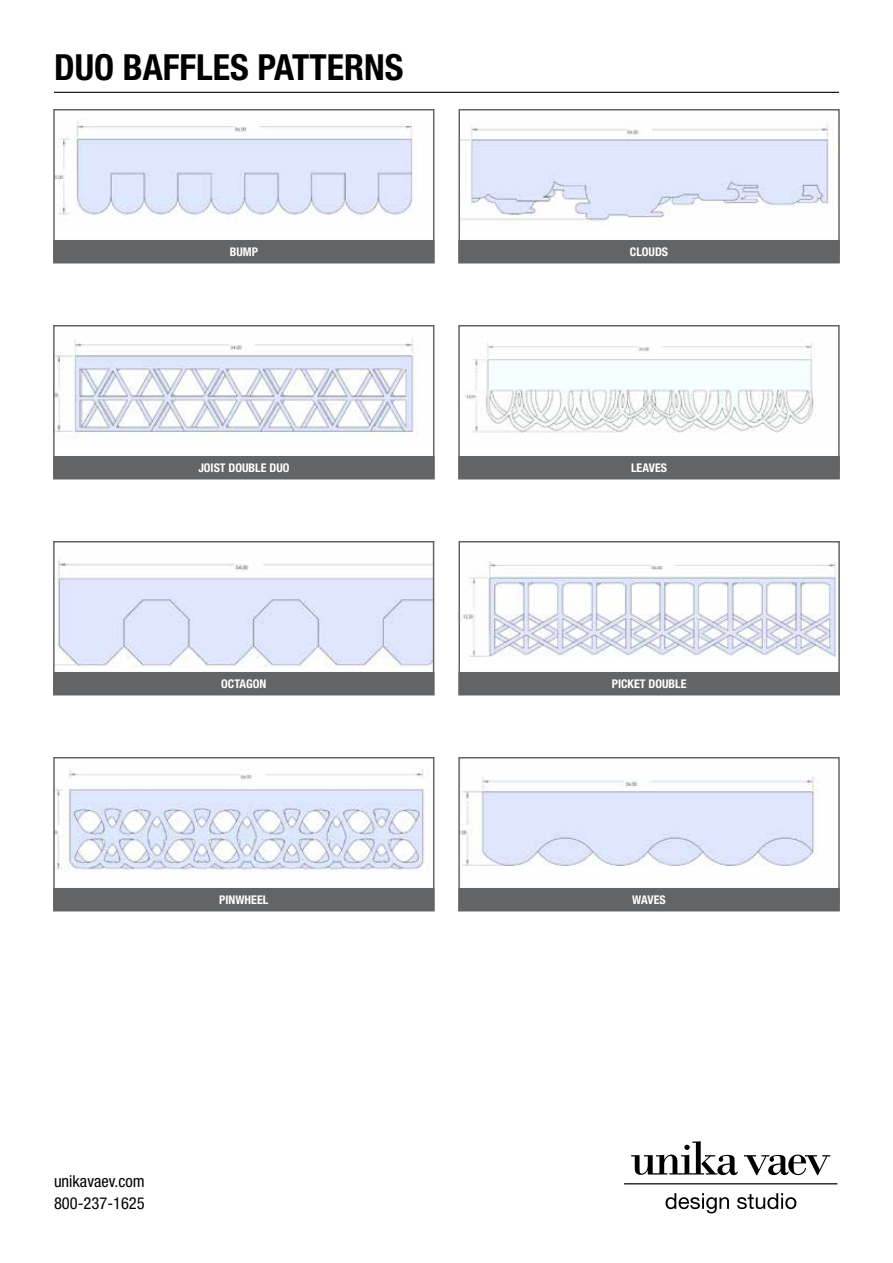
<style>
.page{position:relative;width:893px;height:1263px;background:#fff}
.page>*{position:absolute;margin:0;border:0;box-sizing:border-box;transform-origin:0 0}
.t1{font:700 condensed 36px "Helvetica Neue LT Pro";color:#000}
.t2{font:condensed 16.5px/22.4px "Helvetica Neue LT Pro";color:#000}
.t3{font:700 condensed 12px "Helvetica Neue LT Pro";color:#fff}
</style>
<div class="page">
<hr style="left:54px;top:92px;width:785px;height:1px;background:#000">
<img style="left:56px;top:121px;width:358px;height:97px">
<div style="left:53px;top:109px;width:381px;height:154px;border:2px solid #636466"></div>
<img style="left:56px;top:339px;width:362px;height:99px">
<div style="left:53px;top:325px;width:381px;height:154px;border:2px solid #636466"></div>
<img style="left:464px;top:343px;width:352px;height:90px">
<div style="left:458px;top:325px;width:382px;height:154px;border:2px solid #636466"></div>
<img style="left:463px;top:561px;width:374px;height:96px">
<div style="left:458px;top:541px;width:382px;height:154px;border:2px solid #636466"></div>
<img style="left:461px;top:777px;width:357px;height:89px">
<div style="left:458px;top:757px;width:382px;height:154px;border:2px solid #636466"></div>
<img style="left:461px;top:124px;width:373px;height:102px">
<div style="left:458px;top:109px;width:382px;height:154px;border:2px solid #636466"></div>
<img style="left:56px;top:558px;width:375px;height:109px">
<div style="left:53px;top:541px;width:381px;height:154px;border:2px solid #636466"></div>
<img style="left:56px;top:768px;width:373px;height:104px">
<div style="left:53px;top:757px;width:381px;height:154px;border:2px solid #636466"></div>
<div style="left:54px;top:241px;width:380px;height:21px;background:#636466"></div>
<div style="left:53px;top:240px;width:381px;height:23px;border:2px solid #636466"></div>
<div style="left:459px;top:241px;width:380px;height:21px;background:#636466"></div>
<div style="left:458px;top:240px;width:382px;height:23px;border:2px solid #636466"></div>
<div style="left:54px;top:673px;width:380px;height:21px;background:#636466"></div>
<div style="left:53px;top:672px;width:381px;height:23px;border:2px solid #636466"></div>
<div style="left:54px;top:457px;width:380px;height:21px;background:#636466"></div>
<div style="left:53px;top:456px;width:382px;height:23px;border:2px solid #636466"></div>
<div style="left:459px;top:457px;width:380px;height:21px;background:#636466"></div>
<div style="left:458px;top:456px;width:382px;height:23px;border:2px solid #636466"></div>
<div style="left:54px;top:889px;width:380px;height:21px;background:#636466"></div>
<div style="left:53px;top:888px;width:381px;height:23px;border:2px solid #636466"></div>
<div style="left:459px;top:889px;width:380px;height:21px;background:#636466"></div>
<div style="left:458px;top:888px;width:382px;height:23px;border:2px solid #636466"></div>
<div style="left:459px;top:673px;width:380px;height:21px;background:#636466"></div>
<div style="left:458px;top:672px;width:382px;height:23px;border:2px solid #636466"></div>
<svg style="left:631px;top:1141px;width:107px;height:34px"></svg>
<svg style="left:744px;top:1154px;width:86px;height:21px"></svg>
<hr style="left:624px;top:1183px;width:213px;height:1px;background:#000">
<svg style="left:665px;top:1193px;width:64px;height:20px"></svg>
<svg style="left:737px;top:1193px;width:59px;height:16px"></svg>
<h1 class="t1" style="left:54px;top:45px;width:351px">DUO BAFFLES PATTERNS</h1>
<p class="t3" style="left:230px;top:244px;width:30px">BUMP</p>
<p class="t3" style="left:630px;top:244px;width:40px">CLOUDS</p>
<p class="t3" style="left:198px;top:460px;width:93px">JOIST DOUBLE DUO</p>
<p class="t3" style="left:631px;top:460px;width:38px">LEAVES</p>
<p class="t3" style="left:221px;top:676px;width:47px">OCTAGON</p>
<p class="t3" style="left:612px;top:676px;width:76px">PICKET DOUBLE</p>
<p class="t3" style="left:219px;top:892px;width:51px">PINWHEEL</p>
<p class="t3" style="left:632px;top:892px;width:35px">WAVES</p>
<h2 class="t2" style="left:54px;top:1169px;width:92px">unikavaev.com<br>800-237-1625</h2>
</div>
